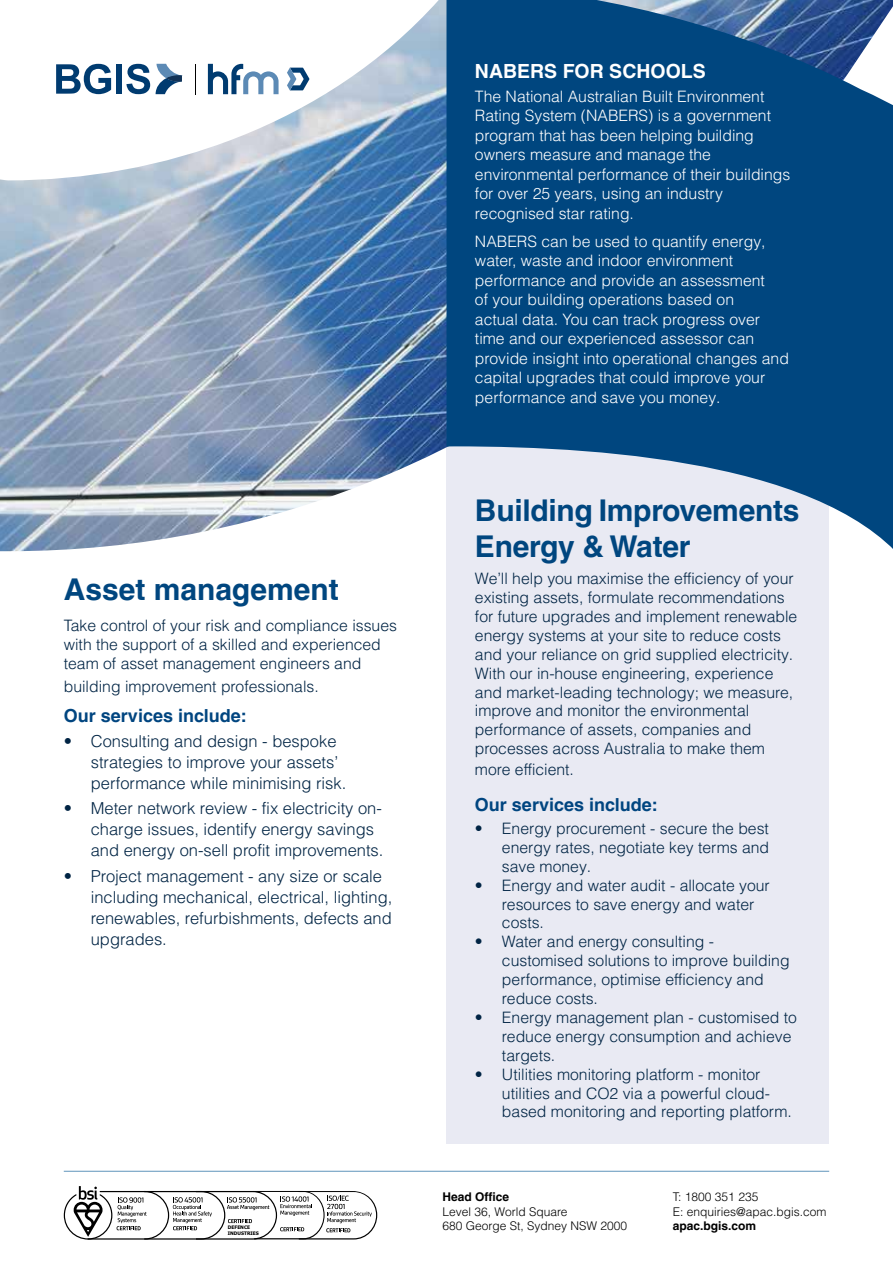
<style>
.page{position:relative;width:893px;height:1263px;background:#fff}
.page>*{position:absolute;margin:0;border:0;box-sizing:border-box;transform-origin:0 0}
.t1{font:700 30px/36px "Helvetica LT Pro";letter-spacing:-.01em;color:#00467f}
.t2{font:700 19.5px "Helvetica LT Pro";color:#fff}
.t3{font:700 18px "Helvetica LT Pro";color:#004580}
.t4{font:300 16.5px/21px "Helvetica LT Pro";color:#002444}
.t5{font:300 15.75px/18.9px "Helvetica LT Pro";color:#002444}
.t6{font:300 15.75px/19.5px "Helvetica LT Pro";color:#fff}
.t7{font:300 12px/14.4px "Helvetica LT Pro";color:#000}
.t8{font:700 12px "Helvetica LT Pro";color:#000}
.t9{font:700 4.8px/5.7px "Tahoma";color:#000}
</style>
<div class="page">
<div style="left:446px;top:89px;width:383px;height:1055px;background:#e9eaf3"></div>
<img style="left:0;top:0;width:446px;height:551px">
<svg style="left:446px;top:0;width:447px;height:549px;background:#266092"></svg>
<svg style="left:64px;top:1186px;width:313px;height:53px"></svg>
<hr style="left:64px;top:1171px;width:765px;height:1px;background:#6094bb">
<svg style="left:208px;top:64px;width:71px;height:30px"></svg>
<svg style="left:287px;top:68px;width:22px;height:22px"></svg>
<hr style="left:195px;top:64px;width:1px;height:30px;background:#000">
<svg style="left:56px;top:64px;width:55px;height:30px"></svg>
<div style="left:116px;top:64px;width:6px;height:30px;background:#003b70"></div>
<svg style="left:126px;top:64px;width:24px;height:30px"></svg>
<svg style="left:156px;top:64px;width:26px;height:30px"></svg>
<h1 class="t1" style="left:64px;top:571px;width:277px">Asset management</h1>
<p class="t5" style="left:64px;top:616px;width:335px">Take control of your risk and compliance issues with the support of a skilled and experienced team of asset management engineers and</p>
<p class="t5" style="left:64px;top:676px;width:256px">building improvement professionals.</p>
<p class="t3" style="left:64px;top:704px;width:184px">Our services include:</p>
<p class="t4" style="left:91px;top:730px;width:257px;text-indent:-27px">• Consulting and design - bespoke strategies to improve your assets’ performance while minimising risk.</p>
<p class="t4" style="left:91px;top:798px;width:294px;text-indent:-27px">• Meter network review - fix electricity on&shy;charge issues, identify energy savings and energy on-sell profit improvements.</p>
<p class="t4" style="left:91px;top:865px;width:303px;text-indent:-27px">• Project management - any size or scale including mechanical, electrical, lighting, renewables, refurbishments, defects and upgrades.</p>
<p class="t9" style="left:228px;top:1224px;width:32px">DEFENCE<br>INDUSTRIES</p>
<p class="t2" style="left:475px;top:59px;width:232px">NABERS FOR SCHOOLS</p>
<p class="t6" style="left:475px;top:86px;width:317px">The National Australian Built Environment Rating System (NABERS) is a government program that has been helping building owners measure and manage the environmental performance of their buildings for over 25 years, using an industry recognised star rating.</p>
<p class="t6" style="left:475px;top:231px;width:315px">NABERS can be used to quantify energy, water, waste and indoor environment performance and provide an assessment<br>of your building operations based on<br>actual data. You can track progress over time and our experienced assessor can provide insight into operational changes and capital upgrades that could improve your performance and save you money.</p>
<h1 class="t1" style="left:475px;top:492px;width:326px">Building Improvements<br>Energy &amp; Water</h1>
<p class="t5" style="left:475px;top:569px;width:324px">We’ll help you maximise the efficiency of your existing assets, formulate recommendations for future upgrades and implement renewable energy systems at your site to reduce costs and your reliance on grid supplied electricity.<br>With our in-house engineering, experience and market-leading technology; we measure, improve and monitor the environmental performance of assets, companies and processes across Australia to make them</p>
<p class="t5" style="left:475px;top:760px;width:101px">more efficient.</p>
<p class="t3" style="left:475px;top:793px;width:184px">Our services include:</p>
<p class="t5" style="left:502px;top:819px;width:269px;text-align:justify;text-indent:-27px">• Energy procurement - secure the best energy rates, negotiate key terms and save money.</p>
<p class="t5" style="left:502px;top:875px;width:269px;text-indent:-27px">• Energy and water audit - allocate your resources to save energy and water costs.</p>
<p class="t5" style="left:502px;top:932px;width:289px;text-indent:-27px">• Water and energy consulting - customised solutions to improve building performance, optimise efficiency and reduce costs.</p>
<p class="t5" style="left:502px;top:1008px;width:296px;text-indent:-27px">• Energy management plan - customised to reduce energy consumption and achieve targets.</p>
<p class="t5" style="left:502px;top:1064px;width:291px;text-indent:-27px">• Utilities monitoring platform - monitor utilities and CO2 via a powerful cloud&shy;based monitoring and reporting platform.</p>
<p class="t8" style="left:442px;top:1190px;width:68px">Head Office</p>
<p class="t7" style="left:442px;top:1204px;width:186px">Level 36, World Square<br>680 George St, Sydney NSW 2000</p>
<p class="t7" style="left:673px;top:1190px;width:155px">T: 1800 351 235<br>E: enquiries@apac.bgis.com</p>
<p class="t8" style="left:673px;top:1218px;width:85px">apac.bgis.com</p>
</div>
